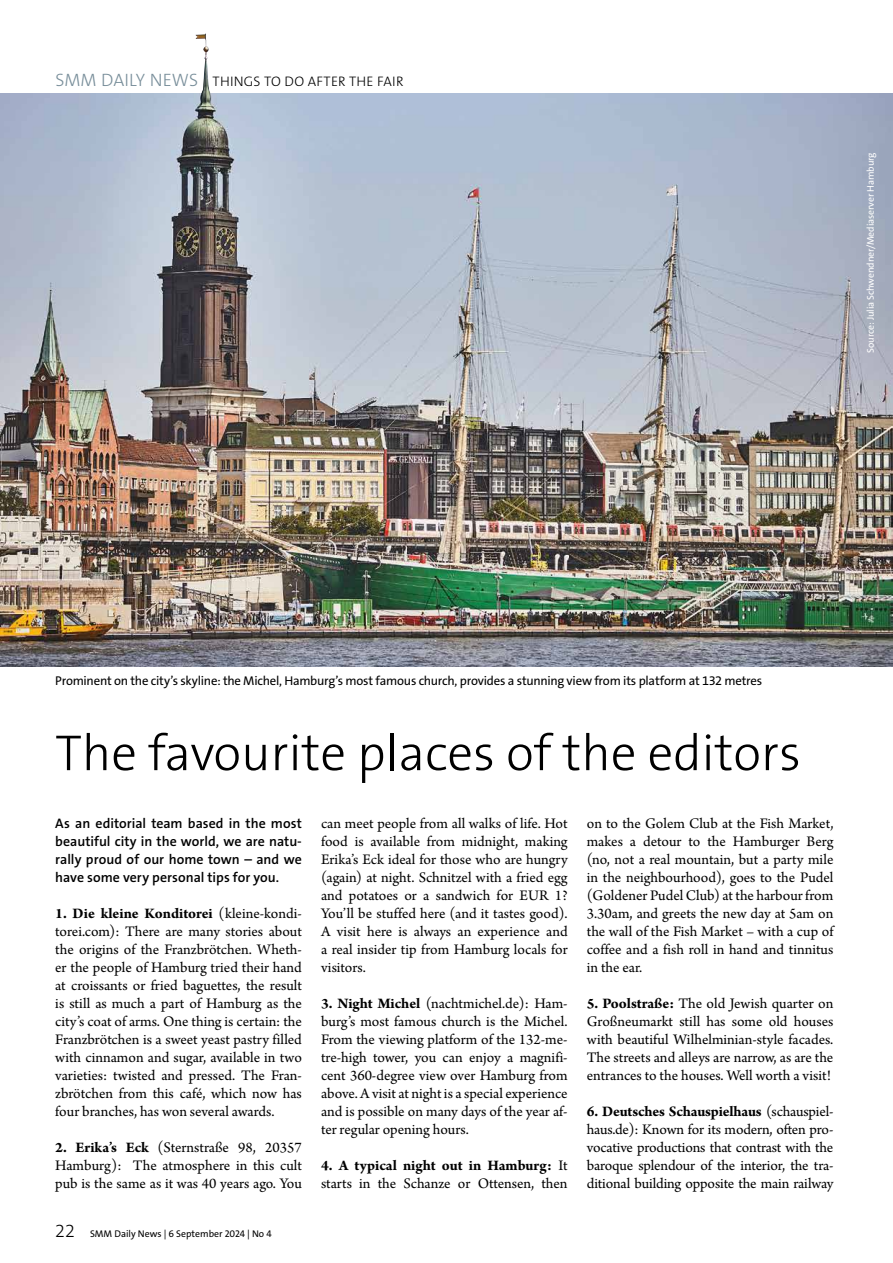
<style>
.page{position:relative;width:893px;height:1263px;background:#fff}
.page>*{position:absolute;margin:0;border:0;box-sizing:border-box;transform-origin:0 0}
.t1{font:300 51px "The Sans Os F";color:#000}
.t2{font:15.3px/18px "Arno Pro";color:#000;text-align:justify}
.t3{font:600 13.8px/18px "The Sans Os F";color:#000;text-align:justify}
.t4{font:300 13.8px "The Sans Os F";letter-spacing:.015em;color:#000}
.t5{font:12.75px "The Sans Os F";letter-spacing:-.015em;color:#000}
.t6{font:9.75px "The Sans Os F";letter-spacing:-.01em;color:#fff}
.t7{font:9.75px "The Sans Os F";color:#000}
.s1{font-size:18px;color:#788e9a}
.s2{font-weight:700}
.s3{font-weight:300;font-size:18px}
</style>
<div class="page">
<hr style="left:0;top:93px;width:893px;height:1px;background:#000">
<img style="left:0;top:94px;width:893px;height:572px">
<img style="left:196px;top:33px;width:16px;height:73px">
<p class="t4" style="left:55px;top:72px;width:350px"><span class="s1">SMM DAILY NEWS</span> THINGS TO DO AFTER THE FAIR</p>
<p class="t6" style="left:864px;top:353px;width:202px;rotate:-90deg">Source: Julia Schwendner/Mediaserver Hamburg</p>
<p class="t5" style="left:55px;top:673px;width:709px">Prominent on the city’s skyline: the Michel, Hamburg’s most famous church, provides a stunning view from its platform at 132 metres</p>
<h1 class="t1" style="left:55px;top:720px;width:747px">The favourite places of the editors</h1>
<p class="t3" style="left:55px;top:814px;width:248px">As an editorial team based in the most beautiful city in the world, we are natu&shy;rally proud of our home town – and we have some very personal tips for you.</p>
<p class="t2" style="left:55px;top:905px;width:248px"><span class="s2">1. Die kleine Konditorei</span> (kleine-kondi&shy;torei.com): There are many stories about the origins of the Franzbrötchen. Wheth&shy;er the people of Hamburg tried their hand at croissants or fried baguettes, the result is still as much a part of Hamburg as the city’s coat of arms. One thing is certain: the Franzbrötchen is a sweet yeast pastry filled with cinnamon and sugar, available in two varieties: twisted and pressed. The Fran&shy;zbrötchen from this café, which now has four branches, has won several awards.</p>
<p class="t2" style="left:55px;top:1139px;width:248px"><span class="s2">2. Erika’s Eck</span> (Sternstraße 98, 20357<br>Hamburg): The atmosphere in this cult pub is the same as it was 40 years ago. You</p>
<p class="t2" style="left:321px;top:815px;width:248px">can meet people from all walks of life. Hot food is available from midnight, making Erika’s Eck ideal for those who are hungry (again) at night. Schnitzel with a fried egg and potatoes or a sandwich for EUR 1?<br>You’ll be stuffed here (and it tastes good).<br>A visit here is always an experience and a real insider tip from Hamburg locals for visitors.</p>
<p class="t2" style="left:321px;top:995px;width:248px"><span class="s2">3. Night Michel</span> (nachtmichel.de): Ham&shy;burg’s most famous church is the Michel.<br>From the viewing platform of the 132-me&shy;tre-high tower, you can enjoy a magnifi&shy;cent 360-degree view over Hamburg from above. A visit at night is a special experience and is possible on many days of the year af&shy;ter regular opening hours.</p>
<p class="t2" style="left:321px;top:1157px;width:248px"><span class="s2">4. A typical night out in Hamburg:</span> It starts in the Schanze or Ottensen, then</p>
<p class="t2" style="left:587px;top:815px;width:248px">on to the Golem Club at the Fish Market, makes a detour to the Hamburger Berg (no, not a real mountain, but a party mile in the neighbourhood), goes to the Pudel (Goldener Pudel Club) at the harbour from 3.30am, and greets the new day at 5am on the wall of the Fish Market – with a cup of coffee and a fish roll in hand and tinnitus in the ear.</p>
<p class="t2" style="left:587px;top:995px;width:248px"><span class="s2">5. Poolstraße:</span> The old Jewish quarter on Großneumarkt still has some old houses with beautiful Wilhelminian-style facades.<br>The streets and alleys are narrow, as are the entrances to the houses. Well worth a visit!</p>
<p class="t2" style="left:587px;top:1103px;width:248px"><span class="s2">6. Deutsches Schauspielhaus</span> (schauspiel&shy;haus.de): Known for its modern, often pro&shy;vocative productions that contrast with the baroque splendour of the interior, the tra&shy;ditional building opposite the main railway</p>
<p class="t7" style="left:55px;top:1228px;width:218px"><span class="s3">22</span> SMM Daily News | 6 September 2024 | No 4</p>
</div>
